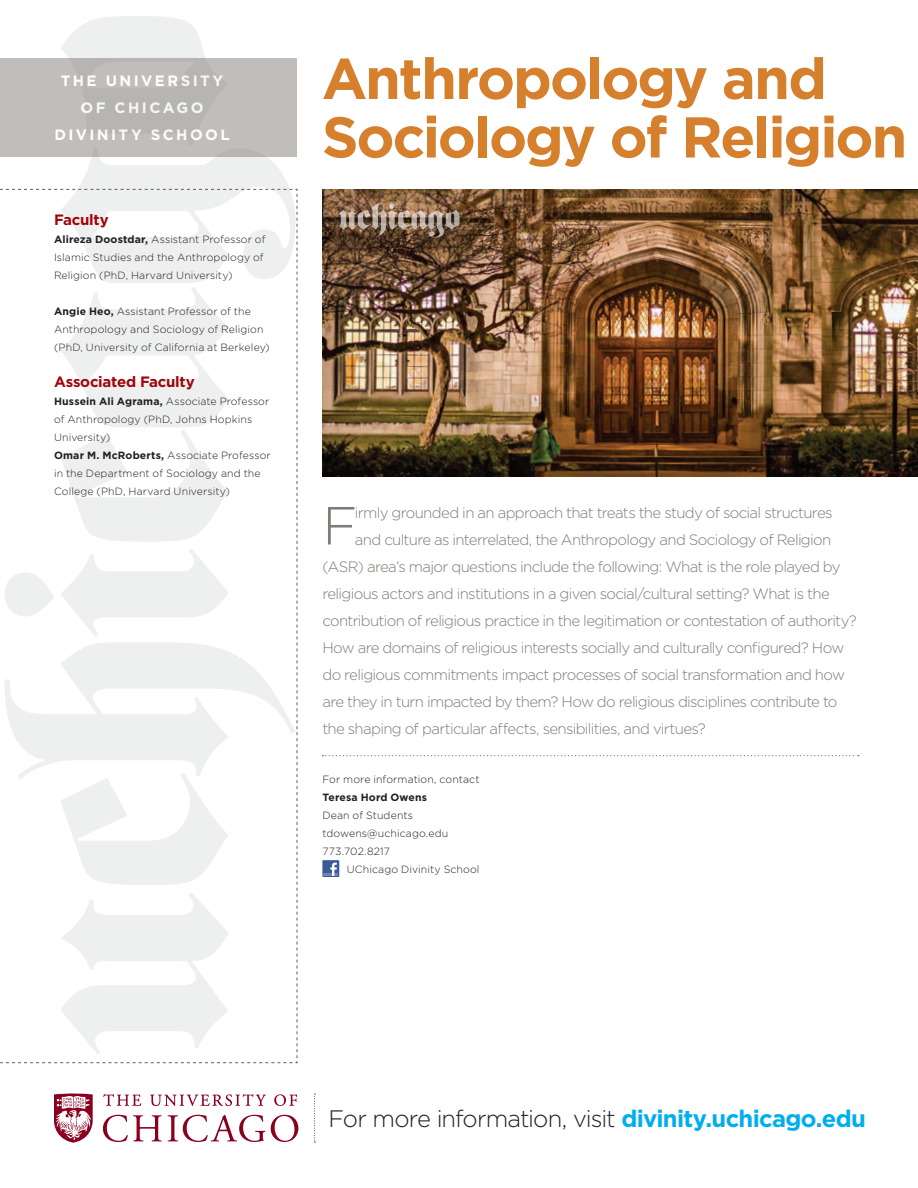
<style>
.page{position:relative;width:918px;height:1188px;background:#fff}
.page>*{position:absolute;margin:0;border:0;box-sizing:border-box;transform-origin:0 0}
.t1{font:700 57.45px/58.5px "Gotham";letter-spacing:-.035em;color:#d6802d}
.t2{font:300 53.55px "Gotham";color:#817b75}
.t3{font:300 23.85px "Gotham";letter-spacing:-.045em;color:#231f20}
.t4{font:300 15px "Gotham";letter-spacing:-.05em;color:#817b75}
.t5{font:700 15px/27px "Gotham";letter-spacing:.16em;color:#fff;text-align:center}
.t6{font:700 15px "Gotham";letter-spacing:-.015em;color:#9d070d}
.t7{font:300 10.5px/18px "Gotham";letter-spacing:.01em;color:#231f20}
.t8{font:700 10.5px "Gotham";letter-spacing:.015em;color:#231f20}
.s1{font-weight:700}
.s2{font-weight:700;color:#00aeef}
</style>
<div class="page">
<svg style="left:6px;top:16px;width:290px;height:173px"></svg>
<img style="left:322px;top:189px;width:596px;height:288px">
<svg style="left:314px;top:1094px;width:1px;height:49px"></svg>
<svg style="left:338px;top:203px;width:122px;height:35px;background:#89705d"></svg>
<div style="left:0;top:58px;width:297px;height:100px;background:#c0bdba"></div>
<svg style="left:0;top:189px;width:298px;height:874px"></svg>
<div style="left:322px;top:860px;width:17px;height:17px;background:#3c5a9a"></div>
<hr style="left:324px;top:873px;width:14px;height:3px;background:#6e85b2">
<svg style="left:330px;top:863px;width:7px;height:13px"></svg>
<svg style="left:322px;top:755px;width:537px;height:1px"></svg>
<svg style="left:54px;top:1094px;width:244px;height:49px"></svg>
<p class="t5" style="left:54px;top:67px;width:177px">THE UNIVERSITY<br>OF CHICAGO<br>DIVINITY SCHOOL</p>
<p class="t6" style="left:54px;top:210px;width:56px">Faculty</p>
<p class="t7" style="left:54px;top:230px;width:213px"><span class="s1">Alireza Doostdar,</span> Assistant Professor of<br>Islamic Studies and the Anthropology of<br>Religion (PhD, Harvard University)</p>
<p class="t7" style="left:54px;top:302px;width:217px"><span class="s1">Angie Heo,</span> Assistant Professor of the<br>Anthropology and Sociology of Religion (PhD, University of California at Berkeley)</p>
<p class="t6" style="left:54px;top:372px;width:142px">Associated Faculty</p>
<p class="t7" style="left:54px;top:392px;width:217px"><span class="s1">Hussein Ali Agrama,</span> Associate Professor of Anthropology (PhD, Johns Hopkins<br>University)</p>
<p class="t7" style="left:54px;top:446px;width:218px"><span class="s1">Omar M. McRoberts,</span> Associate Professor in the Department of Sociology and the<br>College (PhD, Harvard University)</p>
<p class="t1" style="left:322px;top:49px;width:587px">Anthropology and<br>Sociology of Religion</p>
<p class="t2" style="left:322px;top:492px;width:37px">F</p>
<p class="t4" style="left:355px;top:503px;width:479px">irmly grounded in an approach that treats the study of social structures</p>
<p class="t4" style="left:355px;top:530px;width:478px">and culture as interrelated, the Anthropology and Sociology of Religion</p>
<p class="t4" style="left:322px;top:557px;width:520px">(ASR) area’s major questions include the following: What is the role played by</p>
<p class="t4" style="left:322px;top:584px;width:509px">religious actors and institutions in a given social/cultural setting? What is the</p>
<p class="t4" style="left:322px;top:611px;width:536px">contribution of religious practice in the legitimation or contestation of authority?</p>
<p class="t4" style="left:322px;top:638px;width:523px">How are domains of religious interests socially and culturally configured? How</p>
<p class="t4" style="left:322px;top:665px;width:524px">do religious commitments impact processes of social transformation and how</p>
<p class="t4" style="left:322px;top:692px;width:517px">are they in turn impacted by them? How do religious disciplines contribute to</p>
<p class="t4" style="left:322px;top:719px;width:385px">the shaping of particular affects, sensibilities, and virtues?</p>
<p class="t7" style="left:322px;top:770px;width:159px">For more information, contact</p>
<p class="t8" style="left:322px;top:790px;width:106px">Teresa Hord Owens</p>
<p class="t7" style="left:322px;top:806px;width:92px">Dean of Students</p>
<p class="t7" style="left:322px;top:824px;width:127px">tdowens@uchicago.edu</p>
<p class="t7" style="left:322px;top:842px;width:69px">773.702.8217</p>
<p class="t7" style="left:347px;top:860px;width:134px">UChicago Divinity School</p>
<p class="t3" style="left:328px;top:1103px;width:539px">For more information, visit <span class="s2">divinity.uchicago.edu</span></p>
</div>
